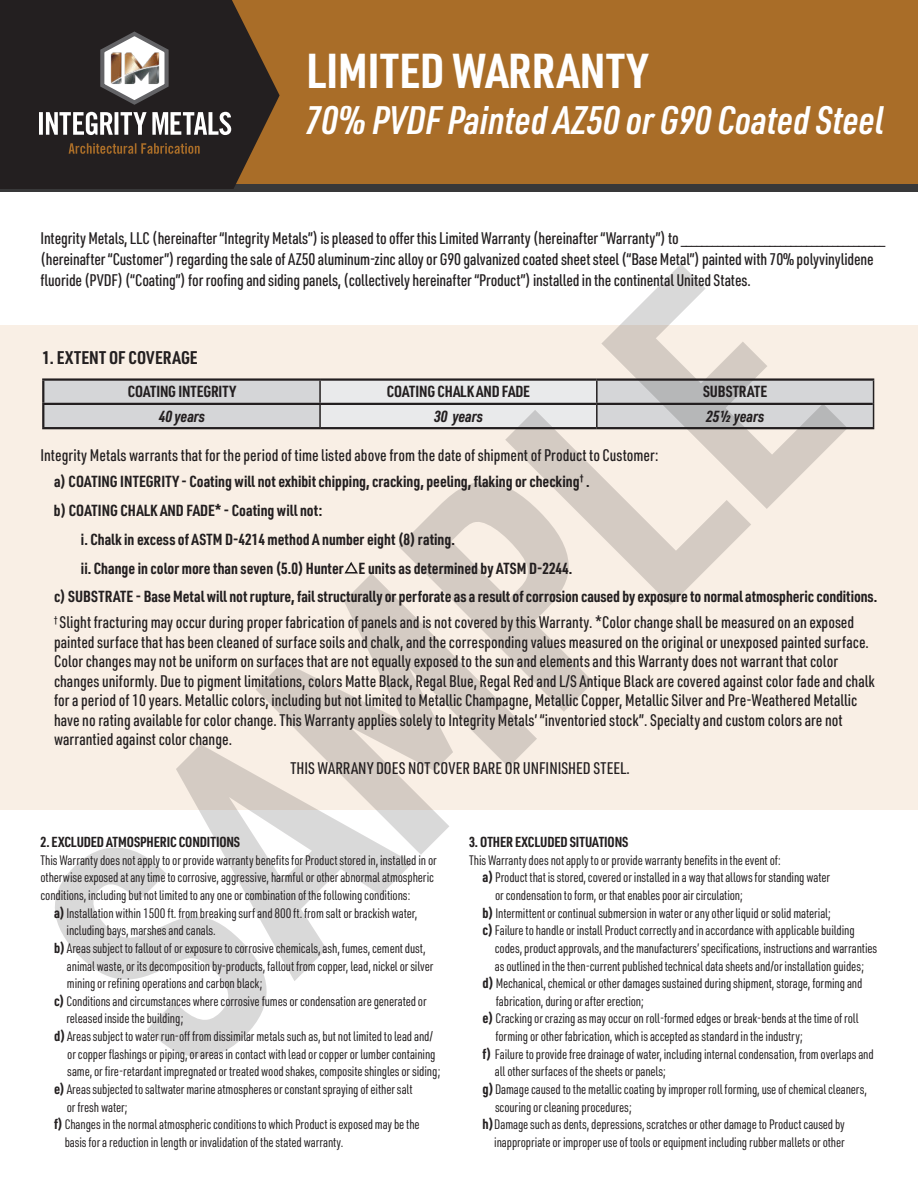
<style>
.page{position:relative;width:918px;height:1188px;background:#fff}
.page>*{position:absolute;margin:0;border:0;box-sizing:border-box;transform-origin:0 0}
.t1{font:700 327.6px "URWDIN Cond";color:#231f20}
.t2{font:700 48px "URWDIN Cond";color:#fff}
.t3{font:italic 600 39px "URWDIN Cond";color:#fff}
.t4{font:700 18px "URWDIN Cond";letter-spacing:.01em;color:#231f20}
.t5{font:500 16.5px/19.5px "URWDIN Cond";color:#231f20}
.t6{font:700 15.75px "URWDIN Cond";color:#231f20}
.t7{font:italic 700 15.75px "URWDIN Cond";color:#231f20}
.t8{font:700 14.25px "URWDIN Cond";letter-spacing:-.01em;color:#231f20}
.t9{font:13.5px/17.7px "URWDIN Cond";letter-spacing:-.01em;color:#231f20}
.s1{font-weight:700;font-size:14.25px}
</style>
<div class="page">
<div style="left:0;top:0;width:918px;height:189px;background:#a96d28"></div>
<div style="left:0;top:326px;width:918px;height:484px;background:#f9efe5"></div>
<div style="left:0;top:184px;width:918px;height:7px;background:#383839"></div>
<svg style="left:0;top:0;width:280px;height:189px;background:#342921"></svg>
<svg style="left:69px;top:143px;width:131px;height:11px"></svg>
<svg style="left:39px;top:29px;width:192px;height:106px;background:#4d4a4b"></svg>
<img style="left:110px;top:51px;width:50px;height:34px">
<svg style="left:344px;top:562px;width:14px;height:12px"></svg>
<svg style="left:44px;top:381px;width:830px;height:46px"></svg>
<hr style="left:42px;top:378px;width:278px;height:3px;background:#231f20">
<hr style="left:42px;top:381px;width:2px;height:22px;background:#231f20">
<hr style="left:320px;top:378px;width:277px;height:3px;background:#231f20">
<hr style="left:597px;top:378px;width:277px;height:3px;background:#231f20">
<hr style="left:42px;top:403px;width:278px;height:2px;background:#231f20">
<hr style="left:42px;top:405px;width:2px;height:22px;background:#231f20">
<hr style="left:320px;top:403px;width:277px;height:2px;background:#231f20">
<hr style="left:597px;top:403px;width:276px;height:2px;background:#231f20">
<hr style="left:42px;top:427px;width:278px;height:2px;background:#231f20">
<hr style="left:320px;top:427px;width:277px;height:2px;background:#231f20">
<hr style="left:597px;top:427px;width:277px;height:2px;background:#231f20">
<h2 class="t2" style="left:307px;top:48px;width:342px">LIMITED WARRANTY</h2>
<h3 class="t3" style="left:305px;top:97px;width:580px">70% PVDF Painted AZ50 or G90 Coated Steel</h3>
<p class="t5" style="left:40px;top:229px;width:846px;line-height:21px">Integrity Metals, LLC (hereinafter “Integrity Metals”) is pleased to offer this Limited Warranty (hereinafter “Warranty”) to _______________________________________ (hereinafter “Customer”) regarding the sale of AZ50 aluminum-zinc alloy or G90 galvanized coated sheet steel (“Base Metal”) painted with 70% polyvinylidene fluoride (PVDF) (“Coating”) for roofing and siding panels, (collectively hereinafter “Product”) installed in the continental United States.</p>
<h1 class="t1" style="left:-23px;top:868px;width:937px;rotate:-45deg">SAMPLE</h1>
<h3 class="t4" style="left:42px;top:349px;width:157px">1. EXTENT OF COVERAGE</h3>
<p class="t6" style="left:128px;top:384px;width:110px">COATING INTEGRITY</p>
<p class="t6" style="left:387px;top:384px;width:145px">COATING CHALK AND FADE</p>
<p class="t6" style="left:703px;top:384px;width:66px">SUBSTRATE</p>
<p class="t7" style="left:159px;top:410px;width:48px">40 years</p>
<p class="t7" style="left:434px;top:410px;width:50px">30 years</p>
<p class="t7" style="left:706px;top:410px;width:60px">25½ years</p>
<p class="t5" style="left:40px;top:446px;width:620px">Integrity Metals warrants that for the period of time listed above from the date of shipment of Product to Customer:</p>
<p class="t6" style="left:54px;top:474px;width:537px">a) COATING INTEGRITY - Coating will not exhibit chipping, cracking, peeling, flaking or checking<sup>†</sup> .</p>
<p class="t6" style="left:54px;top:503px;width:270px">b) COATING CHALK AND FADE* - Coating will not:</p>
<p class="t6" style="left:81px;top:532px;width:376px">i. Chalk in excess of ASTM D-4214 method A number eight (8) rating.</p>
<p class="t6" style="left:81px;top:561px;width:493px">ii. Change in color more than seven (5.0) Hunter E units as determined by ATSM D-2244.</p>
<p class="t6" style="left:54px;top:590px;width:825px">c) SUBSTRATE - Base Metal will not rupture, fail structurally or perforate as a result of corrosion caused by exposure to normal atmospheric conditions.</p>
<p class="t5" style="left:54px;top:614px;width:822px"><sup>†</sup> Slight fracturing may occur during proper fabrication of panels and is not covered by this Warranty. *Color change shall be measured on an exposed painted surface that has been cleaned of surface soils and chalk, and the corresponding values measured on the original or unexposed painted surface.<br>Color changes may not be uniform on surfaces that are not equally exposed to the sun and elements and this Warranty does not warrant that color changes uniformly. Due to pigment limitations, colors Matte Black, Regal Blue, Regal Red and L/S Antique Black are covered against color fade and chalk for a period of 10 years. Metallic colors, including but not limited to Metallic Champagne, Metallic Copper, Metallic Silver and Pre-Weathered Metallic have no rating available for color change. This Warranty applies solely to Integrity Metals’ “inventoried stock”. Specialty and custom colors are not warrantied against color change.</p>
<p class="t5" style="left:290px;top:760px;width:341px">THIS WARRANY DOES NOT COVER BARE OR UNFINISHED STEEL.</p>
<p class="t8" style="left:469px;top:836px;width:161px">3. OTHER EXCLUDED SITUATIONS</p>
<p class="t9" style="left:469px;top:852px;width:313px">This Warranty does not apply to or provide warranty benefits in the event of:</p>
<p class="t9" style="left:483px;top:870px;width:349px"><span class="s1">a)</span> Product that is stored, covered or installed in a way that allows for standing water</p>
<p class="t9" style="left:495px;top:887px;width:249px">or condensation to form, or that enables poor air circulation;</p>
<p class="t9" style="left:483px;top:905px;width:350px"><span class="s1">b)</span> Intermittent or continual submersion in water or any other liquid or solid material;</p>
<p class="t9" style="left:483px;top:923px;width:374px"><span class="s1">c)</span> Failure to handle or install Product correctly and in accordance with applicable building</p>
<p class="t9" style="left:495px;top:940px;width:384px">codes, product approvals, and the manufacturers’ specifications, instructions and warranties</p>
<p class="t9" style="left:495px;top:958px;width:371px">as outlined in the then-current published technical data sheets and/or installation guides;</p>
<p class="t9" style="left:483px;top:975px;width:381px"><span class="s1">d)</span> Mechanical, chemical or other damages sustained during shipment, storage, forming and</p>
<p class="t9" style="left:496px;top:993px;width:149px">fabrication, during or after erection;</p>
<p class="t9" style="left:483px;top:1011px;width:378px"><span class="s1">e)</span> Cracking or crazing as may occur on roll-formed edges or break-bends at the time of roll</p>
<p class="t9" style="left:495px;top:1028px;width:309px">forming or other fabrication, which is accepted as standard in the industry;</p>
<p class="t9" style="left:483px;top:1046px;width:393px"><span class="s1">f)</span> Failure to provide free drainage of water, including internal condensation, from overlaps and</p>
<p class="t9" style="left:495px;top:1064px;width:172px">all other surfaces of the sheets or panels;</p>
<p class="t9" style="left:483px;top:1081px;width:386px"><span class="s1">g)</span> Damage caused to the metallic coating by improper roll forming, use of chemical cleaners,</p>
<p class="t9" style="left:495px;top:1099px;width:138px">scouring or cleaning procedures;</p>
<p class="t9" style="left:483px;top:1116px;width:364px"><span class="s1">h)</span> Damage such as dents, depressions, scratches or other damage to Product caused by</p>
<p class="t9" style="left:494px;top:1134px;width:352px">inappropriate or improper use of tools or equipment including rubber mallets or other</p>
<p class="t8" style="left:40px;top:836px;width:201px">2. EXCLUDED ATMOSPHERIC CONDITIONS</p>
<p class="t9" style="left:40px;top:852px;width:398px">This Warranty does not apply to or provide warranty benefits for Product stored in, installed in or otherwise exposed at any time to corrosive, aggressive, harmful or other abnormal atmospheric conditions, including but not limited to any one or combination of the following conditions:</p>
<p class="t9" style="left:54px;top:905px;width:365px"><span class="s1">a)</span> Installation within 1500 ft. from breaking surf and 800 ft. from salt or brackish water,</p>
<p class="t9" style="left:67px;top:923px;width:151px">including bays, marshes and canals.</p>
<p class="t9" style="left:54px;top:940px;width:373px"><span class="s1">b)</span> Areas subject to fallout of or exposure to corrosive chemicals, ash, fumes, cement dust,</p>
<p class="t9" style="left:67px;top:958px;width:368px">animal waste, or its decomposition by-products, fallout from copper, lead, nickel or silver</p>
<p class="t9" style="left:67px;top:975px;width:197px">mining or refining operations and carbon black;</p>
<p class="t9" style="left:54px;top:993px;width:374px"><span class="s1">c)</span> Conditions and circumstances where corrosive fumes or condensation are generated or</p>
<p class="t9" style="left:66px;top:1011px;width:118px">released inside the building;</p>
<p class="t9" style="left:54px;top:1028px;width:381px"><span class="s1">d)</span> Areas subject to water run-off from dissimilar metals such as, but not limited to lead and/</p>
<p class="t9" style="left:67px;top:1046px;width:370px">or copper flashings or piping, or areas in contact with lead or copper or lumber containing</p>
<p class="t9" style="left:67px;top:1064px;width:375px">same, or fire-retardant impregnated or treated wood shakes, composite shingles or siding;</p>
<p class="t9" style="left:54px;top:1081px;width:360px"><span class="s1">e)</span> Areas subjected to saltwater marine atmospheres or constant spraying of either salt</p>
<p class="t9" style="left:67px;top:1099px;width:62px">or fresh water;</p>
<p class="t9" style="left:54px;top:1116px;width:367px"><span class="s1">f)</span> Changes in the normal atmospheric conditions to which Product is exposed may be the</p>
<p class="t9" style="left:65px;top:1134px;width:280px">basis for a reduction in length or invalidation of the stated warranty.</p>
</div>
